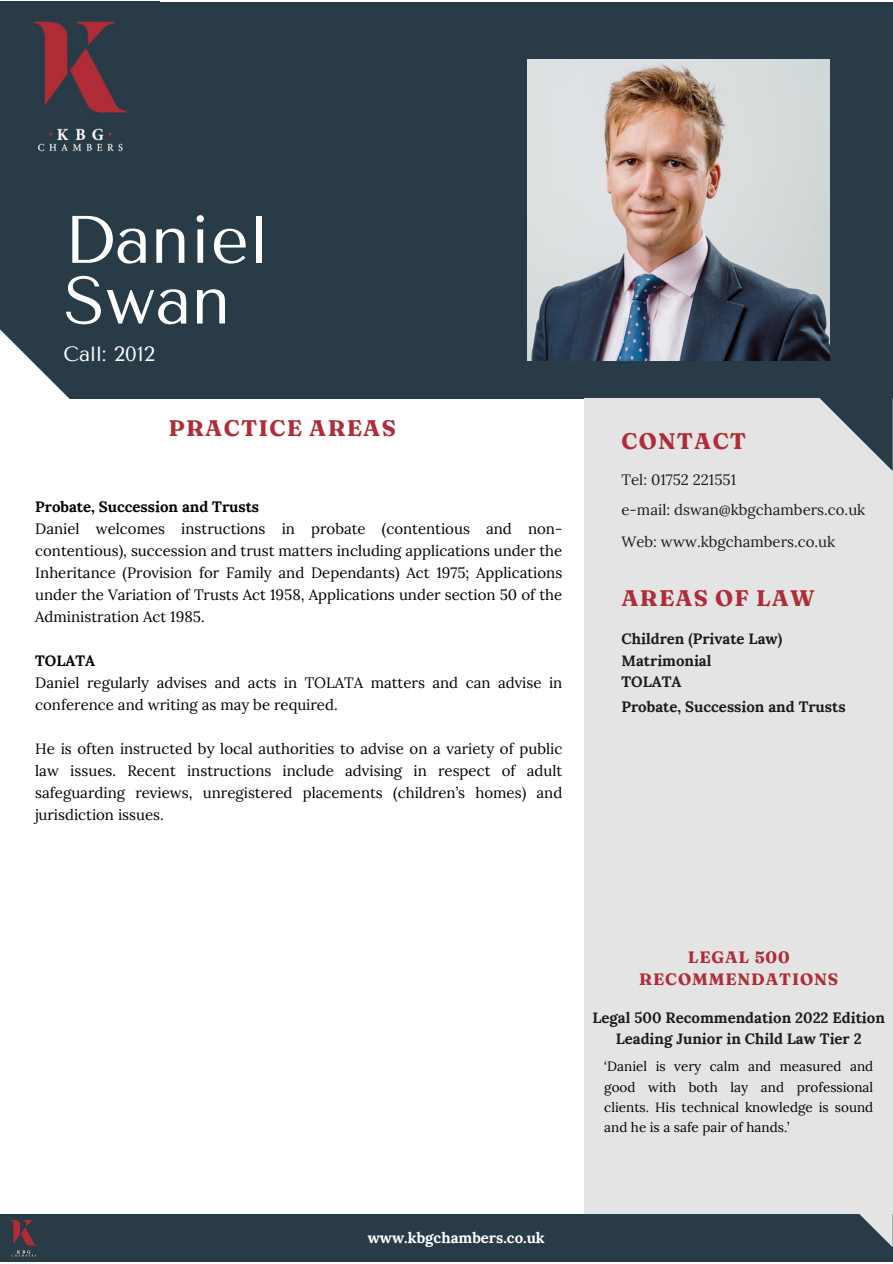
<style>
.page{position:relative;width:893px;height:1264px;background:#fff}
.page>*{position:absolute;margin:0;border:0;box-sizing:border-box;transform-origin:0 0}
.t1{font:66.9px "Tenor Sans";color:#fff}
.t2{font:700 22.5px "Fraunces 9 pt";letter-spacing:.055em;color:#af2d38}
.t3{font:20.55px "Tenor Sans";color:#fff}
.t4{font:700 16.5px/22.5px "Fraunces 9 pt";letter-spacing:.055em;color:#af2d38;text-align:center}
.t5{font:15px/22px "Lora";color:#000;text-align:justify}
.t6{font:700 15px "Lora";color:#1b1b1b}
.t7{font:15px "Lora";color:#1b1b1b}
.t8{font:700 15px "Lora";color:#000}
.t9{font:700 15px "Lora";color:#fff}
.t10{font:13.5px/20.1px "Lora";color:#000;text-align:justify}
</style>
<div class="page">
<div style="left:0;top:2px;width:892px;height:396px;background:#293b47"></div>
<img style="left:527px;top:59px;width:302px;height:302px">
<div style="left:0;top:1214px;width:892px;height:47px;background:#293b47"></div>
<div style="left:584px;top:399px;width:308px;height:815px;background:#e4e4e4"></div>
<svg style="left:818px;top:398px;width:74px;height:73px"></svg>
<svg style="left:859px;top:1214px;width:33px;height:33px"></svg>
<svg style="left:0;top:329px;width:74px;height:70px"></svg>
<img style="left:33px;top:21px;width:95px;height:131px">
<img style="left:10px;top:1219px;width:28px;height:38px">
<p class="t1" style="left:64px;top:201px;width:206px">Daniel</p>
<p class="t1" style="left:64px;top:262px;width:168px">Swan</p>
<p class="t3" style="left:64px;top:342px;width:93px">Call: 2012</p>
<p class="t2" style="left:168px;top:414px;width:229px">PRACTICE AREAS</p>
<p class="t8" style="left:35px;top:496px;width:225px">Probate, Succession and Trusts</p>
<p class="t5" style="left:35px;top:517px;width:528px">Daniel welcomes instructions in probate (contentious and non&shy;contentious), succession and trust matters including applications under the Inheritance (Provision for Family and Dependants) Act 1975; Applications under the Variation of Trusts Act 1958, Applications under section 50 of the Administration Act 1985.</p>
<p class="t8" style="left:35px;top:650px;width:62px">TOLATA</p>
<p class="t5" style="left:35px;top:671px;width:528px">Daniel regularly advises and acts in TOLATA matters and can advise in conference and writing as may be required.</p>
<p class="t5" style="left:35px;top:737px;width:528px">He is often instructed by local authorities to advise on a variety of public law issues. Recent instructions include advising in respect of adult safeguarding reviews, unregistered placements (children’s homes) and jurisdiction issues.</p>
<p class="t2" style="left:621px;top:427px;width:126px">CONTACT</p>
<p class="t7" style="left:621px;top:469px;width:116px">Tel: 01752 221551</p>
<p class="t7" style="left:621px;top:500px;width:245px">e-mail: dswan@kbgchambers.co.uk</p>
<p class="t7" style="left:621px;top:531px;width:215px">Web: www.kbgchambers.co.uk</p>
<p class="t2" style="left:621px;top:584px;width:195px">AREAS OF LAW</p>
<p class="t6" style="left:621px;top:629px;width:162px">Children (Private Law)</p>
<p class="t6" style="left:621px;top:650px;width:91px">Matrimonial</p>
<p class="t6" style="left:621px;top:672px;width:62px">TOLATA</p>
<p class="t6" style="left:621px;top:697px;width:225px">Probate, Succession and Trusts</p>
<p class="t9" style="left:368px;top:1227px;width:178px">www.kbgchambers.co.uk</p>
<p class="t4" style="left:639px;top:945px;width:200px">LEGAL 500<br>RECOMMENDATIONS</p>
<p class="t6" style="left:592px;top:1008px;width:294px">Legal 500 Recommendation 2022 Edition</p>
<p class="t6" style="left:615px;top:1028px;width:247px">Leading Junior in Child Law Tier 2</p>
<p class="t10" style="left:604px;top:1056px;width:270px">‘Daniel is very calm and measured and good with both lay and professional clients. His technical knowledge is sound and he is a safe pair of hands.’</p>
</div>
